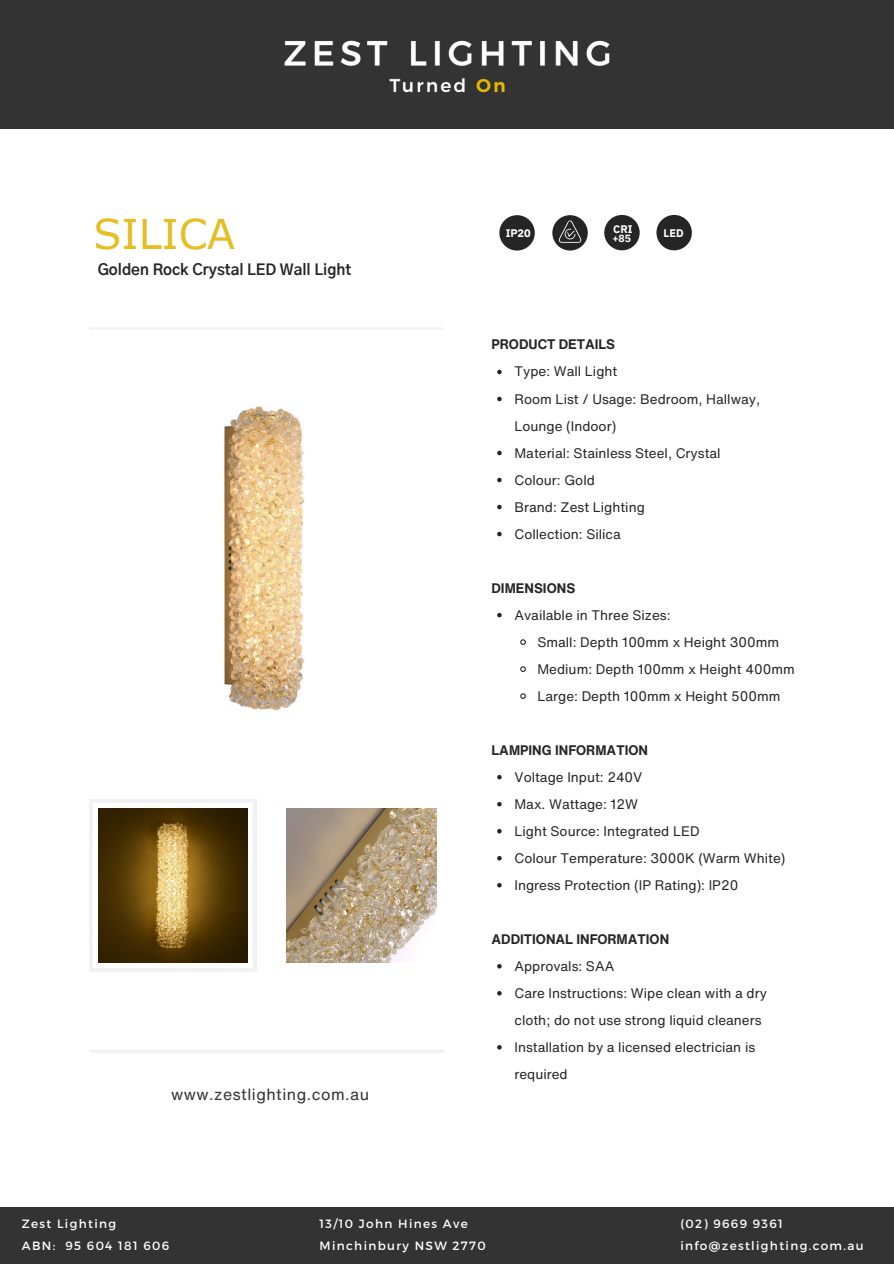
<style>
.page{position:relative;width:894px;height:1264px;background:#fff}
.page>*{position:absolute;margin:0;border:0;box-sizing:border-box;transform-origin:0 0}
.t1{font:40.95px "Verdana Pro";color:#e7bd20}
.t2{font:15.9px "Helvetica Now Text";letter-spacing:.03em;color:#333}
.t3{font:700 15.15px "Gothic A1";color:#252525}
.t4{font:13.5px/27px "Helvetica Now Text";color:#252525}
.t5{font:700 13.5px "Helvetica Now Text";color:#252525}
.t6{font:12px "Montserrat";letter-spacing:.11em;color:#fff}
.t7{font:700 10.95px "IBM Plex Sans";color:#fff}
.t8{font:700 10.35px "IBM Plex Sans";color:#fff}
</style>
<div class="page">
<div style="left:0;top:0;width:893px;height:129px;background:#333"></div>
<svg style="left:89px;top:799px;width:167px;height:172px"></svg>
<img style="left:284px;top:40px;width:326px;height:53px">
<div style="left:0;top:1207px;width:893px;height:56px;background:#333"></div>
<hr style="left:89px;top:327px;width:354px;height:2px;background:#f1f1f1">
<hr style="left:89px;top:1049px;width:354px;height:3px;background:#f1f1f1">
<img style="left:224px;top:406px;width:81px;height:305px">
<img style="left:287px;top:808px;width:149px;height:154px">
<img style="left:98px;top:808px;width:149px;height:154px">
<svg style="left:497px;top:370px;width:4px;height:4px"></svg>
<svg style="left:497px;top:397px;width:4px;height:4px"></svg>
<svg style="left:497px;top:451px;width:4px;height:4px"></svg>
<svg style="left:497px;top:478px;width:4px;height:4px"></svg>
<svg style="left:497px;top:505px;width:4px;height:4px"></svg>
<svg style="left:497px;top:532px;width:4px;height:4px"></svg>
<svg style="left:497px;top:613px;width:4px;height:4px"></svg>
<svg style="left:520px;top:639px;width:6px;height:6px"></svg>
<svg style="left:520px;top:666px;width:6px;height:6px"></svg>
<svg style="left:520px;top:693px;width:6px;height:6px"></svg>
<svg style="left:497px;top:775px;width:4px;height:4px"></svg>
<svg style="left:497px;top:802px;width:4px;height:4px"></svg>
<svg style="left:497px;top:829px;width:4px;height:4px"></svg>
<svg style="left:497px;top:856px;width:4px;height:4px"></svg>
<svg style="left:497px;top:883px;width:4px;height:4px"></svg>
<svg style="left:497px;top:964px;width:4px;height:4px"></svg>
<svg style="left:497px;top:991px;width:4px;height:4px"></svg>
<svg style="left:497px;top:1045px;width:4px;height:4px"></svg>
<div style="left:499px;top:215px;width:35px;height:35px;background:#252525;border-radius:50%"></div>
<div style="left:552px;top:215px;width:35px;height:35px;background:#252525;border-radius:50%"></div>
<svg style="left:558px;top:220px;width:23px;height:23px"></svg>
<div style="left:604px;top:215px;width:35px;height:35px;background:#252525;border-radius:50%"></div>
<div style="left:656px;top:215px;width:35px;height:35px;background:#252525;border-radius:50%"></div>
<p class="t1" style="left:94px;top:207px;width:143px">SILICA</p>
<p class="t3" style="left:98px;top:263px;width:255px">Golden Rock Crystal LED Wall Light</p>
<p class="t2" style="left:171px;top:1082px;width:199px">www.zestlighting.com.au</p>
<p class="t7" style="left:505px;top:226px;width:27px">IP20</p>
<p class="t7" style="left:613px;top:222px;width:21px">CRI</p>
<p class="t8" style="left:612px;top:231px;width:20px">+85</p>
<p class="t7" style="left:663px;top:226px;width:22px">LED</p>
<p class="t5" style="left:491px;top:334px;width:125px">PRODUCT DETAILS</p>
<p class="t4" style="left:514px;top:358px;width:104px">Type: Wall Light</p>
<h3 class="t4" style="left:514px;top:385px;width:247px">Room List / Usage: Bedroom, Hallway,<br>Lounge (Indoor)</h3>
<h6 class="t4" style="left:514px;top:439px;width:207px">Material: Stainless Steel, Crystal</h6>
<h6 class="t4" style="left:514px;top:466px;width:82px">Colour: Gold</h6>
<p class="t4" style="left:514px;top:493px;width:132px">Brand: Zest Lighting</p>
<h6 class="t4" style="left:514px;top:520px;width:108px">Collection: Silica</h6>
<h6 class="t5" style="left:491px;top:577px;width:85px">DIMENSIONS</h6>
<h4 class="t4" style="left:514px;top:601px;width:157px">Available in Three Sizes:</h4>
<p class="t4" style="left:537px;top:628px;width:243px">Small: Depth 100mm x Height 300mm</p>
<p class="t4" style="left:537px;top:655px;width:259px">Medium: Depth 100mm x Height 400mm</p>
<p class="t4" style="left:537px;top:682px;width:244px">Large: Depth 100mm x Height 500mm</p>
<p class="t5" style="left:491px;top:739px;width:158px">LAMPING INFORMATION</p>
<p class="t4" style="left:514px;top:763px;width:129px">Voltage Input: 240V</p>
<p class="t4" style="left:514px;top:790px;width:125px">Max. Wattage: 12W</p>
<h4 class="t4" style="left:514px;top:817px;width:186px">Light Source: Integrated LED</h4>
<p class="t4" style="left:514px;top:844px;width:272px">Colour Temperature: 3000K (Warm White)</p>
<p class="t4" style="left:514px;top:871px;width:225px">Ingress Protection (IP Rating): IP20</p>
<p class="t5" style="left:491px;top:928px;width:179px">ADDITIONAL INFORMATION</p>
<p class="t4" style="left:514px;top:952px;width:101px">Approvals: SAA</p>
<h4 class="t4" style="left:514px;top:979px;width:254px">Care Instructions: Wipe clean with a dry cloth; do not use strong liquid cleaners</h4>
<p class="t4" style="left:514px;top:1033px;width:242px">Installation by a licensed electrician is required</p>
<p class="t6" style="left:22px;top:1216px;width:96px">Zest Lighting</p>
<h4 class="t6" style="left:22px;top:1238px;width:149px">ABN: 95 604 181 606</h4>
<p class="t6" style="left:319px;top:1216px;width:150px">13/10 John Hines Ave</p>
<p class="t6" style="left:319px;top:1238px;width:167px">Minchinbury NSW 2770</p>
<p class="t6" style="left:680px;top:1216px;width:104px">(02) 9669 9361</p>
<p class="t6" style="left:680px;top:1238px;width:185px">info@zestlighting.com.au</p>
</div>
